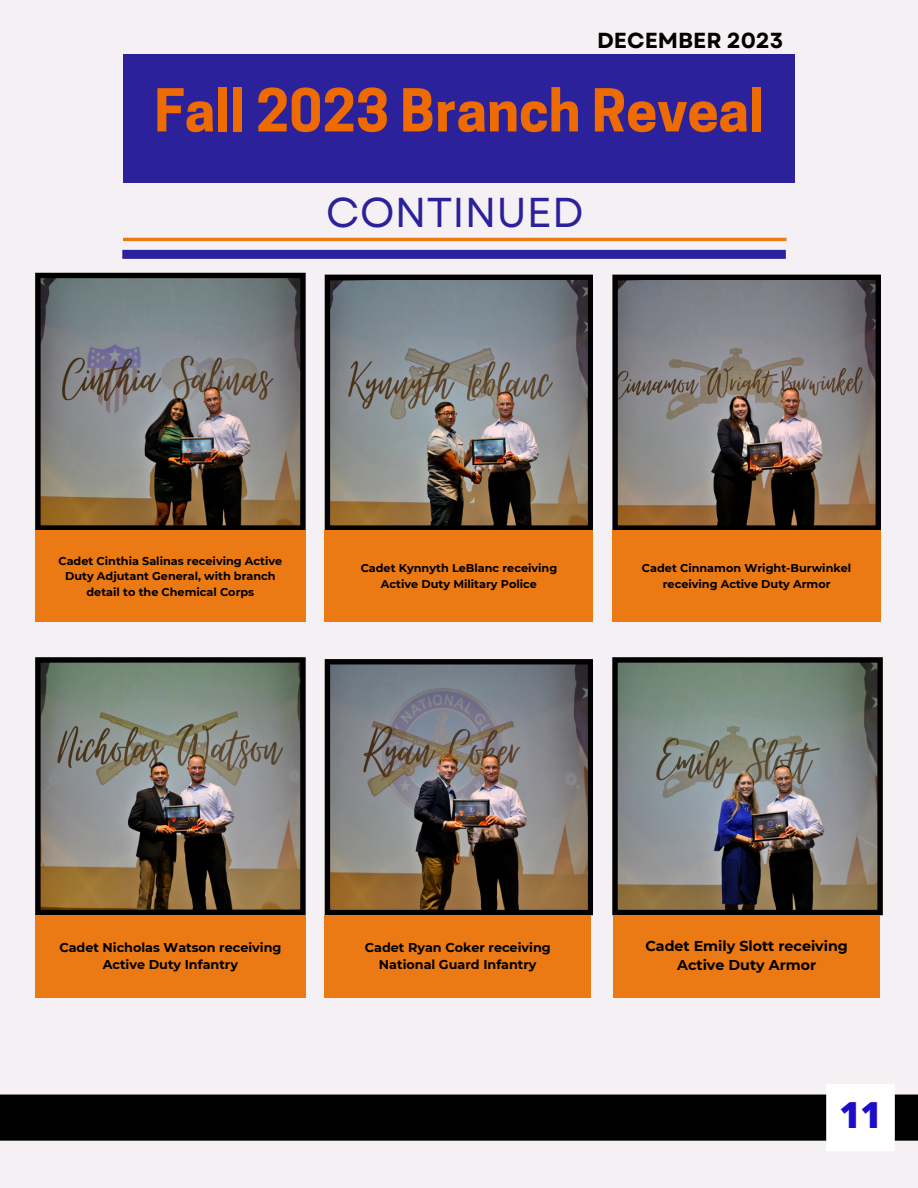
<style>
.page{position:relative;width:918px;height:1188px;background:#f5f0f3}
.page>*{position:absolute;margin:0;border:0;box-sizing:border-box;transform-origin:0 0}
.t1{font:700 55.5px "Cooper Hewitt";color:#ed6b00}
.t2{font:41.7px "Garet";color:#2a219b}
.t3{font:800 36px "Open Sans";color:#1b0dc8}
.t4{font:700 21.75px "Garet";color:#000}
.t5{font:700 14.25px/19.2px "Montserrat";color:#000;text-align:center}
.t6{font:700 12.75px/16.8px "Montserrat";color:#000;text-align:center}
.t7{font:700 11.25px/15.8px "Montserrat";color:#000;text-align:center}
</style>
<div class="page">
<hr style="left:123px;top:238px;width:664px;height:3px;background:#eb7914">
<div style="left:122px;top:250px;width:664px;height:9px;background:#2a219b"></div>
<div style="left:0;top:1095px;width:918px;height:46px;background:#000"></div>
<div style="left:123px;top:54px;width:672px;height:129px;background:#2a219b"></div>
<div style="left:826px;top:1084px;width:69px;height:67px;background:#fff"></div>
<img style="left:325px;top:659px;width:268px;height:256px">
<img style="left:35px;top:657px;width:271px;height:258px">
<img style="left:35px;top:273px;width:271px;height:258px">
<img style="left:325px;top:275px;width:268px;height:256px">
<svg style="left:612px;top:275px;width:269px;height:256px;background:#756d69"></svg>
<img style="left:612px;top:657px;width:271px;height:258px">
<div style="left:35px;top:531px;width:271px;height:91px;background:#eb7914"></div>
<div style="left:325px;top:531px;width:268px;height:91px;background:#eb7914"></div>
<div style="left:612px;top:531px;width:269px;height:91px;background:#eb7914"></div>
<div style="left:35px;top:915px;width:271px;height:83px;background:#eb7914"></div>
<div style="left:325px;top:915px;width:266px;height:83px;background:#eb7914"></div>
<div style="left:614px;top:915px;width:266px;height:83px;background:#eb7914"></div>
<p class="t4" style="left:597px;top:24px;width:188px">DECEMBER 2023</p>
<p class="t1" style="left:154px;top:90px;width:611px">Fall 2023 Branch Reveal</p>
<p class="t2" style="left:326px;top:183px;width:260px">CONTINUED</p>
<p class="t7" style="left:58px;top:553px;width:225px">Cadet Cinthia Salinas receiving Active<br>Duty Adjutant General, with branch detail to the Chemical Corps</p>
<p class="t7" style="left:361px;top:560px;width:198px">Cadet Kynnyth LeBlanc receiving<br>Active Duty Military Police</p>
<p class="t7" style="left:642px;top:560px;width:211px">Cadet Cinnamon Wright-Burwinkel receiving Active Duty Armor</p>
<p class="t6" style="left:59px;top:939px;width:223px">Cadet Nicholas Watson receiving<br>Active Duty Infantry</p>
<p class="t6" style="left:365px;top:939px;width:187px">Cadet Ryan Coker receiving<br>National Guard Infantry</p>
<p class="t5" style="left:645px;top:937px;width:204px">Cadet Emily Slott receiving<br>Active Duty Armor</p>
<p class="t3" style="left:839px;top:1090px;width:44px">11</p>
</div>
